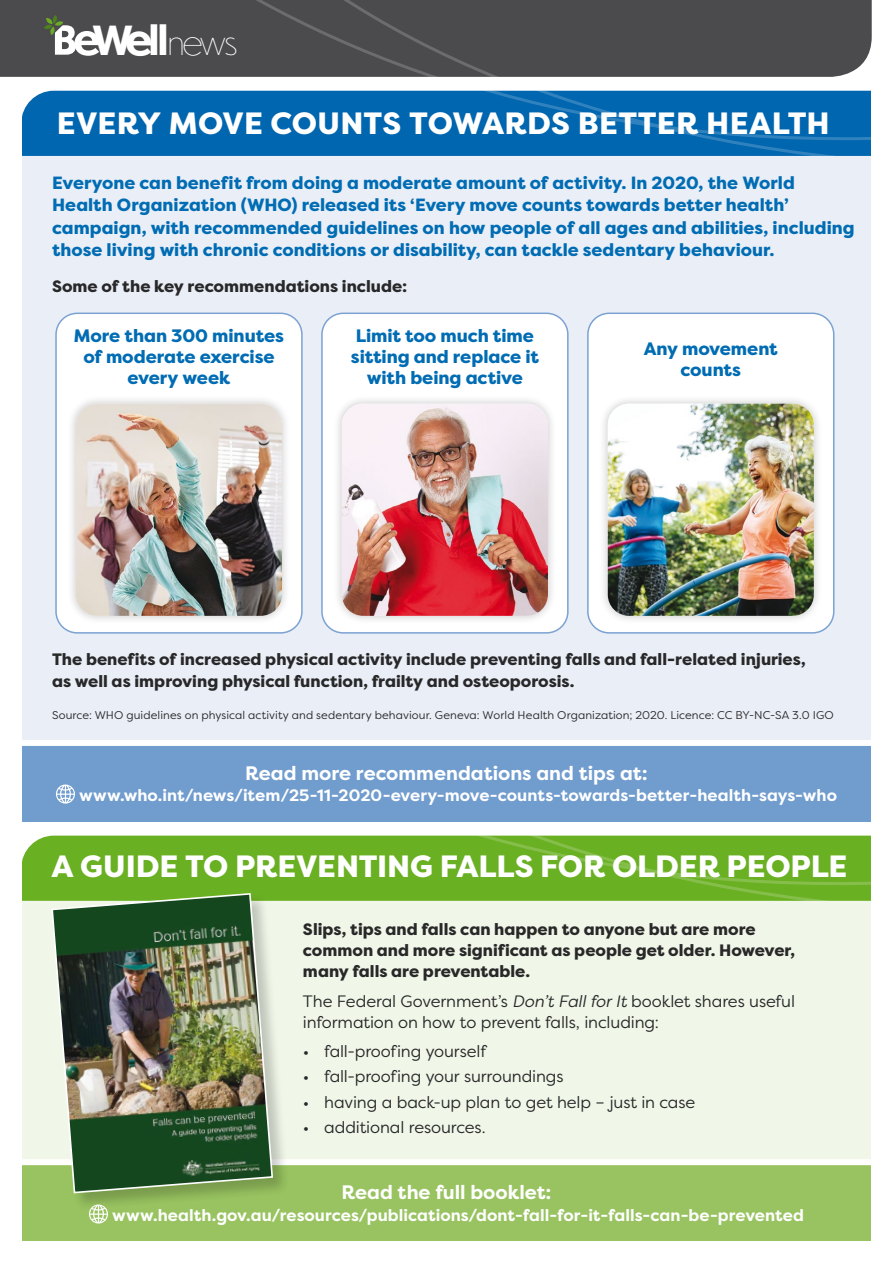
<style>
.page{position:relative;width:893px;height:1263px;background:#fff}
.page>*{position:absolute;margin:0;border:0;box-sizing:border-box;transform-origin:0 0}
.t1{font:700 39.3px "Dunbar Tall";color:#fff}
.t2{font:800 30.75px "Filson Pro";color:#fff}
.t3{font:700 19.5px "Filson Pro";color:#fff}
.t4{font:800 18px/21px "Filson Pro";letter-spacing:-.005em;color:#006cb3;text-align:center}
.t5{font:800 17.7px/22.5px "Filson Pro";letter-spacing:.005em;color:#006cb3}
.t6{font:800 16.5px/21px "Filson Pro";color:#282829}
.t7{font:16.5px/21px "Filson Pro";letter-spacing:-.005em;color:#282829}
.t8{font:700 16.5px "Filson Pro";color:#fff}
.t9{font:11.25px "Filson Pro";letter-spacing:.01em;color:#282829}
.s1{font-weight:200;font-size:29.85px}
.s2{font-style:italic}
</style>
<div class="page">
<div style="left:21px;top:145px;width:851px;height:613px;background:#eaeef7"></div>
<div style="left:21px;top:877px;width:851px;height:334px;background:#f0f6e8"></div>
<div style="left:21px;top:742px;width:851px;height:80px;background:#709cce"></div>
<div style="left:21px;top:1162px;width:851px;height:80px;background:#98c360"></div>
<div style="left:0;top:0;width:872px;height:77px;background:#4b4b4d"></div>
<svg style="left:44px;top:15px;width:55px;height:41px"></svg>
<div style="left:21px;top:91px;width:342px;height:65px;background:#0066af"></div>
<svg style="left:363px;top:91px;width:509px;height:65px;background:#0368b0"></svg>
<div style="left:21px;top:836px;width:335px;height:65px;background:#6ab023"></div>
<svg style="left:356px;top:836px;width:516px;height:65px;background:#6bb025"></svg>
<svg style="left:56px;top:784px;width:19px;height:19px"></svg>
<div style="left:17px;top:740px;width:865px;height:6px;background:#fff"></div>
<svg style="left:89px;top:1211px;width:19px;height:12px"></svg>
<div style="left:17px;top:1159px;width:865px;height:6px;background:#fff"></div>
<div style="left:51px;top:893px;width:239px;height:318px;background:#000;opacity:.2"></div>
<img style="left:50px;top:892px;width:224px;height:302px">
<div style="left:56px;top:313px;width:246px;height:320px;background:#fff;border-radius:21px"></div>
<div style="left:55px;top:313px;width:248px;height:321px;border:2px solid #7ba2d1;border-radius:21px"></div>
<div style="left:322px;top:313px;width:246px;height:320px;background:#fff;border-radius:21px"></div>
<div style="left:321px;top:313px;width:248px;height:321px;border:2px solid #7ba2d1;border-radius:21px"></div>
<div style="left:588px;top:313px;width:246px;height:320px;background:#fff;border-radius:21px"></div>
<div style="left:587px;top:313px;width:247px;height:321px;border:2px solid #7ba2d1;border-radius:21px"></div>
<div style="left:67px;top:394px;width:224px;height:231px;background:#000;opacity:.2"></div>
<img style="left:76px;top:404px;width:206px;height:212px">
<div style="left:599px;top:394px;width:224px;height:231px;background:#000;opacity:.2"></div>
<img style="left:608px;top:404px;width:206px;height:212px">
<div style="left:333px;top:394px;width:224px;height:231px;background:#000;opacity:.2"></div>
<img style="left:342px;top:404px;width:206px;height:212px">
<h1 class="t1" style="left:93px;top:11px;width:146px">Well<span class="s1">news</span></h1>
<h2 class="t2" style="left:57px;top:104px;width:774px">EVERY MOVE COUNTS TOWARDS BETTER HEALTH</h2>
<p class="t5" style="left:52px;top:172px;width:804px">Everyone can benefit from doing a moderate amount of activity. In 2020, the World Health Organization (WHO) released its ‘Every move counts towards better health’ campaign, with recommended guidelines on how people of all ages and abilities, including those living with chronic conditions or disability, can tackle sedentary behaviour.</p>
<p class="t6" style="left:52px;top:276px;width:357px">Some of the key recommendations include:</p>
<p class="t4" style="left:74px;top:326px;width:212px">More than 300 minutes of moderate exercise every week</p>
<p class="t4" style="left:351px;top:326px;width:190px">Limit too much time sitting and replace it with being active</p>
<p class="t4" style="left:644px;top:338px;width:135px">Any movement counts</p>
<p class="t6" style="left:52px;top:649px;width:755px;line-height:21.8px">The benefits of increased physical activity include preventing falls and fall-related injuries, as well as improving physical function, frailty and osteoporosis.</p>
<p class="t9" style="left:52px;top:707px;width:783px">Source: WHO guidelines on physical activity and sedentary behaviour. Geneva: World Health Organization; 2020. Licence: CC BY-NC-SA 3.0 IGO</p>
<p class="t3" style="left:245px;top:760px;width:404px">Read more recommendations and tips at:</p>
<p class="t8" style="left:79px;top:784px;width:759px">www.who.int/news/item/25-11-2020-every-move-counts-towards-better-health-says-who</p>
<h2 class="t2" style="left:51px;top:847px;width:797px">A GUIDE TO PREVENTING FALLS FOR OLDER PEOPLE</h2>
<p class="t6" style="left:303px;top:919px;width:494px">Slips, tips and falls can happen to anyone but are more common and more significant as people get older. However, many falls are preventable.</p>
<p class="t7" style="left:303px;top:990px;width:494px">The Federal Government’s <span class="s2">Don’t Fall for It</span> booklet shares useful information on how to prevent falls, including:</p>
<p class="t7" style="left:303px;top:1040px;width:185px">• fall-proofing yourself</p>
<p class="t7" style="left:303px;top:1066px;width:262px">• fall-proofing your surroundings</p>
<p class="t7" style="left:303px;top:1091px;width:394px">• having a back-up plan to get help – just in case</p>
<p class="t7" style="left:303px;top:1116px;width:184px">• additional resources.</p>
<p class="t3" style="left:341px;top:1180px;width:212px">Read the full booklet:</p>
<p class="t8" style="left:112px;top:1204px;width:693px">www.health.gov.au/resources/publications/dont-fall-for-it-falls-can-be-prevented</p>
</div>
